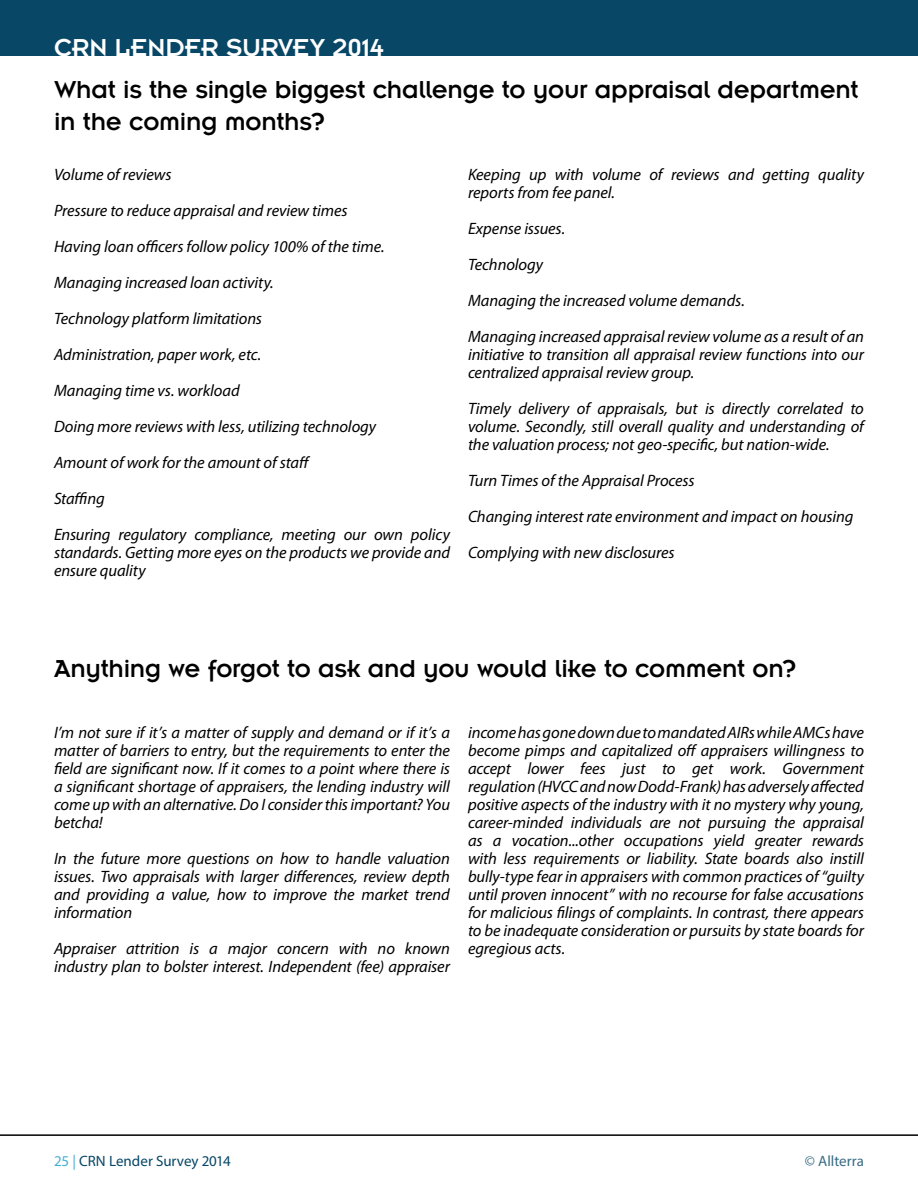
<style>
.page{position:relative;width:918px;height:1188px;background:#fff}
.page>*{position:absolute;margin:0;border:0;box-sizing:border-box;transform-origin:0 0}
.t1{font:27px/32.4px "Insignia LT Std";letter-spacing:-.01em;color:#000}
.t2{font:27px "Insignia LT Std";color:#fff}
.t3{font:italic 16.5px/18px "Myriad Pro";letter-spacing:-.005em;color:#000}
.t4{font:15px "Myriad Pro";letter-spacing:-.005em;color:#084766}
.t5{font:15px "Myriad Pro";color:#396c85}
.s1{color:#45add6}
</style>
<div class="page">
<div style="left:0;top:0;width:918px;height:55px;background:#084766"></div>
<hr style="left:0;top:1134px;width:918px;height:2px;background:#000">
<h1 class="t2" style="left:54px;top:34px;width:331px">CRN LENDER SURVEY 2014</h1>
<h1 class="t1" style="left:54px;top:73px;width:806px">What is the single biggest challenge to your appraisal department in the coming months?</h1>
<p class="t3" style="left:54px;top:157px;width:398px;line-height:36px">Volume of reviews<br>Pressure to reduce appraisal and review times<br>Having loan officers follow policy 100% of the time.<br>Managing increased loan activity.<br>Technology platform limitations<br>Administration, paper work, etc.<br>Managing time vs. workload<br>Doing more reviews with less, utilizing technology<br>Amount of work for the amount of staff<br>Staffing<br>Ensuring regulatory compliance, meeting our own policy</p>
<p class="t3" style="left:54px;top:544px;width:398px">standards. Getting more eyes on the products we provide and ensure quality</p>
<p class="t3" style="left:468px;top:166px;width:398px">Keeping up with volume of reviews and getting quality reports from fee panel.</p>
<p class="t3" style="left:468px;top:211px;width:398px;line-height:36px">Expense issues.<br>Technology<br>Managing the increased volume demands.<br>Managing increased appraisal review volume as a result of an</p>
<p class="t3" style="left:468px;top:346px;width:397px">initiative to transition all appraisal review functions into our centralized appraisal review group.</p>
<p class="t3" style="left:468px;top:400px;width:397px;text-align:justify">Timely delivery of appraisals, but is directly correlated to volume. Secondly, still overall quality and understanding of the valuation process; not geo-specific, but nation-wide.</p>
<p class="t3" style="left:468px;top:463px;width:387px;line-height:36px">Turn Times of the Appraisal Process<br>Changing interest rate environment and impact on housing<br>Complying with new disclosures</p>
<h1 class="t1" style="left:54px;top:652px;width:744px">Anything we forgot to ask and you would like to comment on?</h1>
<p class="t3" style="left:54px;top:724px;width:398px;text-align:justify">I’m not sure if it’s a matter of supply and demand or if it’s a matter of barriers to entry, but the requirements to enter the field are significant now. If it comes to a point where there is a significant shortage of appraisers, the lending industry will come up with an alternative. Do I consider this important? You betcha!</p>
<p class="t3" style="left:54px;top:850px;width:398px;text-align:justify">In the future more questions on how to handle valuation issues. Two appraisals with larger differences, review depth and providing a value, how to improve the market trend information</p>
<p class="t3" style="left:54px;top:940px;width:398px">Appraiser attrition is a major concern with no known industry plan to bolster interest. Independent (fee) appraiser</p>
<p class="t3" style="left:468px;top:724px;width:398px;text-align:justify">income has gone down due to mandated AIRs while AMCs have become pimps and capitalized off appraisers willingness to accept lower fees just to get work. Government regulation (HVCC and now Dodd-Frank) has adversely affected positive aspects of the industry with it no mystery why young, career-minded individuals are not pursuing the appraisal as a vocation...other occupations yield greater rewards with less requirements or liability. State boards also instill bully-type fear in appraisers with common practices of “guilty until proven innocent” with no recourse for false accusations for malicious filings of complaints. In contrast, there appears to be inadequate consideration or pursuits by state boards for egregious acts.</p>
<p class="t4" style="left:54px;top:1151px;width:178px"><span class="s1">25 |</span> CRN Lender Survey 2014</p>
<p class="t5" style="left:805px;top:1151px;width:60px">© Allterra</p>
</div>
